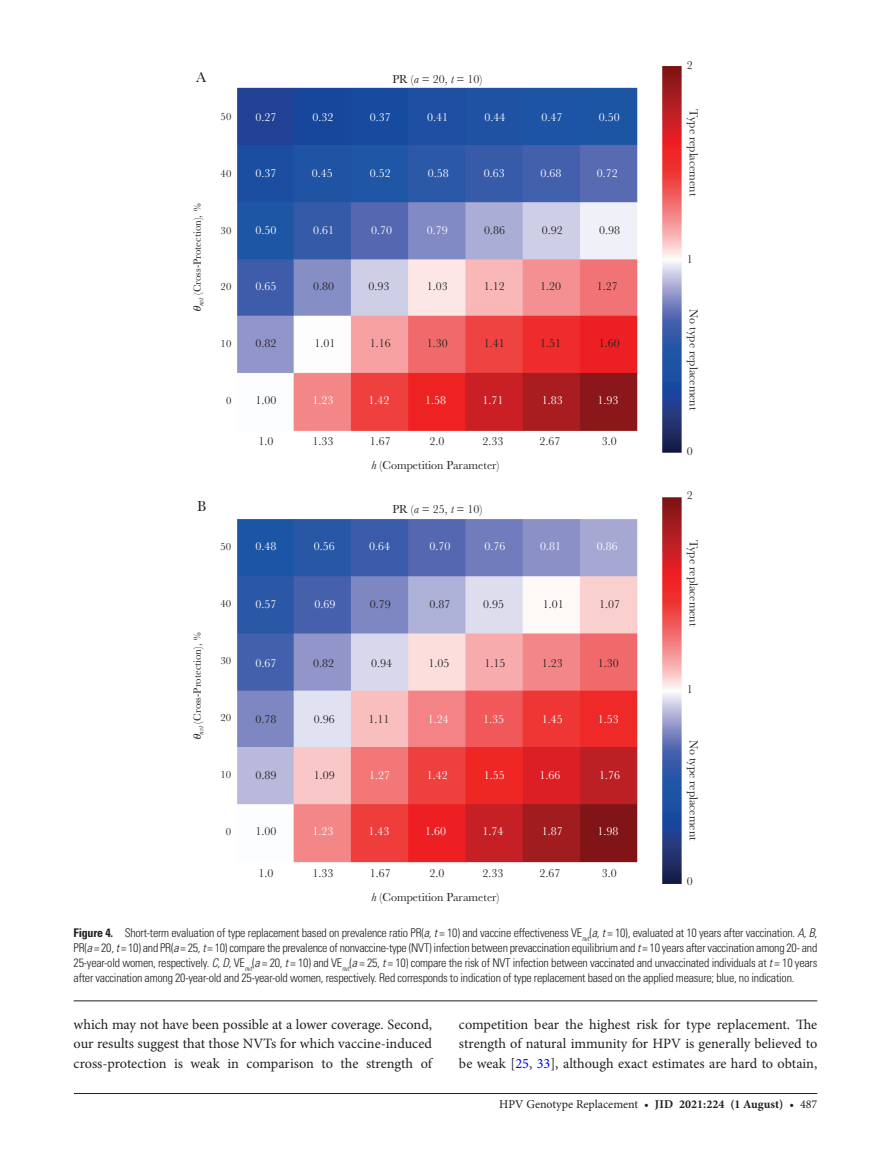
<style>
.page{position:relative;width:891px;height:1174px;background:#fff}
.page>*{position:absolute;margin:0;border:0;box-sizing:border-box;transform-origin:0 0}
.t1{font:15px "Baskerville MT Std";color:#231f20}
.t2{font:14.25px/19.5px "Minion Pro";color:#231f20;text-align:justify}
.t3{font:300 condensed 12px/15px "Univers LT Std";letter-spacing:-.02em;color:#231f20;text-align:justify}
.t4{font:12px "Baskerville MT Std";color:#231f20}
.t5{font:12px "Baskerville MT Std";color:#fff}
.t6{font:12px "Minion Pro";color:#231f20}
.t7{font:10.8px "Baskerville MT Std";color:#231f20}
.s1{font-style:italic}
.s2{font-weight:700}
.s3{color:#00f}
</style>
<div class="page">
<hr style="left:74px;top:1093px;width:743px;height:1px;background:#231f20">
<hr style="left:74px;top:1000px;width:743px;height:1px;background:#231f20">
<img style="left:238px;top:66px;width:444px;height:818px">
<p class="t1" style="left:196px;top:68px;width:12px">A</p>
<p class="t7" style="left:221px;top:110px;width:12px">50</p>
<p class="t7" style="left:191px;top:306px;width:105px;rotate:-90deg"><sub>nvt</sub> (Cross-Protection), %</p>
<p class="t7" style="left:221px;top:167px;width:12px">40</p>
<p class="t7" style="left:221px;top:224px;width:12px">30</p>
<p class="t7" style="left:221px;top:280px;width:12px">20</p>
<p class="t7" style="left:221px;top:337px;width:12px">10</p>
<p class="t7" style="left:226px;top:394px;width:7px">0</p>
<p class="t1" style="left:197px;top:497px;width:11px">B</p>
<p class="t7" style="left:220px;top:540px;width:12px">50</p>
<p class="t7" style="left:191px;top:735px;width:105px;rotate:-90deg"><sub>nvt</sub> (Cross-Protection), %</p>
<p class="t7" style="left:220px;top:597px;width:12px">40</p>
<p class="t7" style="left:220px;top:654px;width:12px">30</p>
<p class="t7" style="left:220px;top:711px;width:12px">20</p>
<p class="t7" style="left:220px;top:768px;width:12px">10</p>
<p class="t7" style="left:226px;top:825px;width:7px">0</p>
<p class="t4" style="left:392px;top:72px;width:92px">PR (<span class="s1">a</span> = 20, <span class="s1">t</span> = 10)</p>
<p class="t5" style="left:255px;top:110px;width:22px">0.27</p>
<p class="t5" style="left:313px;top:110px;width:22px">0.32</p>
<p class="t5" style="left:370px;top:110px;width:22px">0.37</p>
<p class="t5" style="left:427px;top:110px;width:22px">0.41</p>
<p class="t5" style="left:484px;top:110px;width:22px">0.44</p>
<p class="t5" style="left:542px;top:110px;width:22px">0.47</p>
<p class="t5" style="left:599px;top:110px;width:22px">0.50</p>
<p class="t5" style="left:255px;top:166px;width:22px">0.37</p>
<p class="t5" style="left:312px;top:166px;width:22px">0.45</p>
<p class="t5" style="left:370px;top:166px;width:22px">0.52</p>
<p class="t5" style="left:428px;top:166px;width:22px">0.58</p>
<p class="t5" style="left:484px;top:166px;width:22px">0.63</p>
<p class="t5" style="left:540px;top:166px;width:22px">0.68</p>
<p class="t5" style="left:597px;top:166px;width:22px">0.72</p>
<p class="t5" style="left:255px;top:224px;width:22px">0.50</p>
<p class="t5" style="left:313px;top:224px;width:22px">0.61</p>
<p class="t5" style="left:371px;top:224px;width:23px">0.70</p>
<p class="t5" style="left:427px;top:224px;width:22px">0.79</p>
<p class="t4" style="left:484px;top:224px;width:22px">0.86</p>
<p class="t4" style="left:542px;top:224px;width:22px">0.92</p>
<p class="t4" style="left:599px;top:224px;width:22px">0.98</p>
<p class="t5" style="left:255px;top:280px;width:22px">0.65</p>
<p class="t4" style="left:313px;top:280px;width:22px">0.80</p>
<p class="t4" style="left:369px;top:280px;width:22px">0.93</p>
<p class="t4" style="left:427px;top:280px;width:22px">1.03</p>
<p class="t4" style="left:484px;top:280px;width:22px">1.12</p>
<p class="t4" style="left:540px;top:280px;width:22px">1.20</p>
<p class="t4" style="left:597px;top:280px;width:22px">1.27</p>
<p class="t4" style="left:255px;top:337px;width:22px">0.82</p>
<p class="t4" style="left:315px;top:337px;width:22px">1.01</p>
<p class="t4" style="left:370px;top:337px;width:22px">1.16</p>
<p class="t4" style="left:427px;top:337px;width:22px">1.30</p>
<p class="t4" style="left:484px;top:337px;width:22px">1.41</p>
<p class="t4" style="left:540px;top:337px;width:22px">1.51</p>
<p class="t4" style="left:599px;top:337px;width:22px">1.60</p>
<p class="t4" style="left:255px;top:394px;width:22px">1.00</p>
<p class="t5" style="left:313px;top:394px;width:22px">1.23</p>
<p class="t5" style="left:369px;top:394px;width:22px">1.42</p>
<p class="t5" style="left:425px;top:394px;width:22px">1.58</p>
<p class="t5" style="left:483px;top:394px;width:22px">1.71</p>
<p class="t5" style="left:542px;top:394px;width:22px">1.83</p>
<p class="t5" style="left:598px;top:394px;width:22px">1.93</p>
<p class="t4" style="left:258px;top:434px;width:16px">1.0</p>
<p class="t4" style="left:313px;top:434px;width:22px">1.33</p>
<p class="t4" style="left:370px;top:434px;width:22px">1.67</p>
<p class="t4" style="left:429px;top:434px;width:16px">2.0</p>
<p class="t4" style="left:483px;top:434px;width:22px">2.33</p>
<p class="t4" style="left:539px;top:434px;width:22px">2.67</p>
<p class="t4" style="left:602px;top:434px;width:16px">3.0</p>
<p class="t4" style="left:372px;top:458px;width:129px"><span class="s1">h</span> (Competition Parameter)</p>
<p class="t4" style="left:392px;top:502px;width:92px">PR (<span class="s1">a</span> = 25, <span class="s1">t</span> = 10)</p>
<p class="t5" style="left:255px;top:539px;width:22px">0.48</p>
<p class="t5" style="left:314px;top:539px;width:22px">0.56</p>
<p class="t5" style="left:369px;top:539px;width:23px">0.64</p>
<p class="t5" style="left:429px;top:539px;width:22px">0.70</p>
<p class="t5" style="left:484px;top:539px;width:22px">0.76</p>
<p class="t5" style="left:540px;top:539px;width:22px">0.81</p>
<p class="t5" style="left:597px;top:539px;width:22px">0.86</p>
<p class="t5" style="left:255px;top:597px;width:22px">0.57</p>
<p class="t5" style="left:255px;top:656px;width:22px">0.67</p>
<p class="t5" style="left:315px;top:597px;width:22px">0.69</p>
<p class="t4" style="left:370px;top:597px;width:22px">0.79</p>
<p class="t4" style="left:429px;top:597px;width:22px">0.87</p>
<p class="t4" style="left:483px;top:597px;width:22px">0.95</p>
<p class="t4" style="left:543px;top:597px;width:22px">1.01</p>
<p class="t4" style="left:599px;top:597px;width:22px">1.07</p>
<p class="t4" style="left:313px;top:656px;width:22px">0.82</p>
<p class="t4" style="left:371px;top:656px;width:22px">0.94</p>
<p class="t4" style="left:428px;top:656px;width:22px">1.05</p>
<p class="t4" style="left:484px;top:656px;width:22px">1.15</p>
<p class="t4" style="left:542px;top:656px;width:22px">1.23</p>
<p class="t4" style="left:598px;top:656px;width:22px">1.30</p>
<p class="t4" style="left:255px;top:712px;width:22px">0.78</p>
<p class="t4" style="left:314px;top:712px;width:22px">0.96</p>
<p class="t4" style="left:369px;top:712px;width:22px">1.11</p>
<p class="t5" style="left:428px;top:712px;width:22px">1.24</p>
<p class="t5" style="left:483px;top:712px;width:22px">1.35</p>
<p class="t5" style="left:542px;top:712px;width:22px">1.45</p>
<p class="t5" style="left:598px;top:712px;width:22px">1.53</p>
<p class="t4" style="left:255px;top:768px;width:22px">0.89</p>
<p class="t4" style="left:255px;top:824px;width:22px">1.00</p>
<p class="t4" style="left:314px;top:768px;width:22px">1.09</p>
<p class="t5" style="left:369px;top:768px;width:23px">1.27</p>
<p class="t5" style="left:427px;top:768px;width:22px">1.42</p>
<p class="t5" style="left:484px;top:768px;width:22px">1.55</p>
<p class="t5" style="left:539px;top:768px;width:22px">1.66</p>
<p class="t5" style="left:599px;top:768px;width:22px">1.76</p>
<p class="t5" style="left:313px;top:824px;width:22px">1.23</p>
<p class="t5" style="left:369px;top:824px;width:22px">1.43</p>
<p class="t5" style="left:425px;top:824px;width:22px">1.60</p>
<p class="t5" style="left:483px;top:824px;width:22px">1.74</p>
<p class="t5" style="left:542px;top:824px;width:22px">1.87</p>
<p class="t5" style="left:598px;top:824px;width:22px">1.98</p>
<p class="t4" style="left:258px;top:866px;width:16px">1.0</p>
<p class="t4" style="left:313px;top:866px;width:22px">1.33</p>
<p class="t4" style="left:370px;top:866px;width:22px">1.67</p>
<p class="t4" style="left:429px;top:866px;width:16px">2.0</p>
<p class="t4" style="left:483px;top:866px;width:22px">2.33</p>
<p class="t4" style="left:539px;top:866px;width:22px">2.67</p>
<p class="t4" style="left:602px;top:866px;width:16px">3.0</p>
<p class="t4" style="left:372px;top:890px;width:129px"><span class="s1">h</span> (Competition Parameter)</p>
<p class="t4" style="left:687px;top:59px;width:7px">2</p>
<p class="t4" style="left:701px;top:109px;width:88px;rotate:90deg">Type replacement</p>
<p class="t4" style="left:687px;top:252px;width:7px">1</p>
<p class="t4" style="left:701px;top:309px;width:102px;rotate:90deg">No type replacement</p>
<p class="t4" style="left:687px;top:444px;width:7px">0</p>
<p class="t4" style="left:687px;top:489px;width:7px">2</p>
<p class="t4" style="left:701px;top:540px;width:88px;rotate:90deg">Type replacement</p>
<p class="t4" style="left:687px;top:682px;width:7px">1</p>
<p class="t4" style="left:701px;top:740px;width:102px;rotate:90deg">No type replacement</p>
<p class="t4" style="left:687px;top:874px;width:7px">0</p>
<p class="t3" style="left:74px;top:926px;width:745px"><span class="s2">Figure 4.</span> Short-term evaluation of type replacement based on prevalence ratio PR(<span class="s1">a, t</span> = 10) and vaccine effectiveness VE<sub>nvt</sub>(<span class="s1">a, t</span> = 10), evaluated at 10 years after vaccination. <span class="s1">A, B</span>, PR(<span class="s1">a</span> = 20<span class="s1">, t</span> = 10) and PR(<span class="s1">a</span> = 25<span class="s1">, t</span> = 10) compare the prevalence of nonvaccine-type (NVT) infection between prevaccination equilibrium and <span class="s1">t</span> = 10 years after vaccination among 20- and 25-year-old women, respectively. <span class="s1">C, D,</span> VE<sub>nvt</sub>(<span class="s1">a</span> = 20, <span class="s1">t</span> = 10) and VE<sub>nvt</sub>(<span class="s1">a</span> = 25, <span class="s1">t</span> = 10) compare the risk of NVT infection between vaccinated and unvaccinated individuals at <span class="s1">t</span> = 10 years after vaccination among 20-year-old and 25-year-old women, respectively. Red corresponds to indication of type replacement based on the applied measure; blue, no indication.</p>
<p class="t2" style="left:74px;top:1015px;width:360px">which may not have been possible at a lower coverage. Second, our results suggest that those NVTs for which vaccine-induced cross-protection is weak in comparison to the strength of</p>
<p class="t2" style="left:459px;top:1015px;width:360px">competition bear the highest risk for type replacement. The strength of natural immunity for HPV is generally believed to be weak [<span class="s3">25</span>, <span class="s3">33</span>], although exact estimates are hard to obtain,</p>
<p class="t6" style="left:499px;top:1096px;width:320px">HPV Genotype Replacement • <span class="s2">jid 2021:224 (1 August)</span> • 487</p>
</div>
